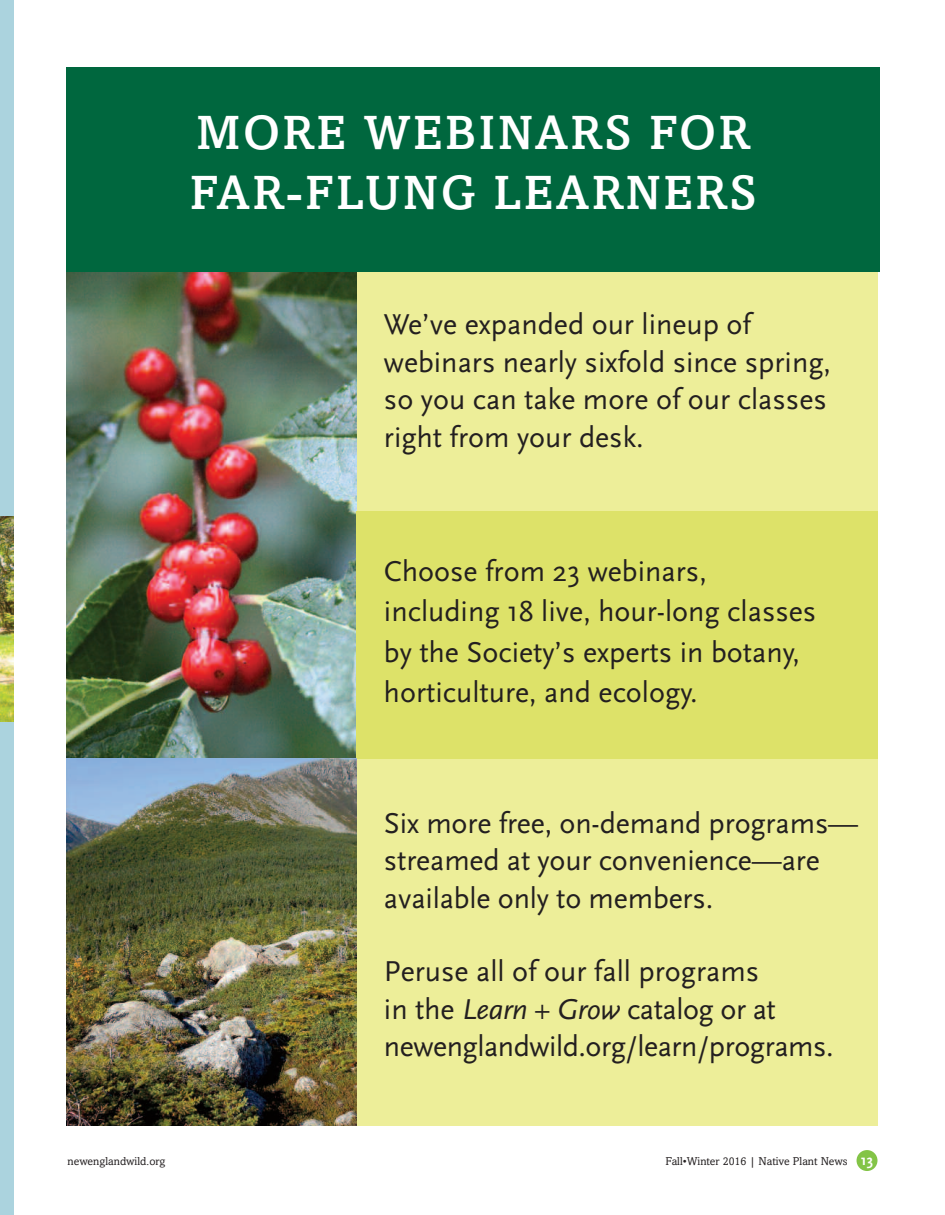
<style>
.page{position:relative;width:945px;height:1215px;background:#fff}
.page>*{position:absolute;margin:0;border:0;box-sizing:border-box;transform-origin:0 0}
.t1{font:500 48px/60.6px "Amasis MT Std";letter-spacing:.05em;color:#fff}
.t2{font:30px/37.5px "Scala Sans OT";color:#231f20}
.t3{font:11.4px "Amasis MT Std";color:#231f20}
.s1{font-style:italic}
.s2{font-family:"Scala Sans OT";font-weight:700;font-size:15px;color:#fff}
</style>
<div class="page">
<div style="left:0;top:0;width:13px;height:1215px;background:#abd3de"></div>
<div style="left:66px;top:69px;width:811px;height:1057px;background:#edee99"></div>
<img style="left:66px;top:272px;width:290px;height:854px">
<div style="left:66px;top:68px;width:814px;height:204px;background:#00673e"></div>
<div style="left:857px;top:1150px;width:21px;height:21px;background:#83c447;border-radius:50%"></div>
<div style="left:356px;top:511px;width:521px;height:247px;background:#dde269"></div>
<img style="left:0;top:517px;width:13px;height:205px">
<h1 class="t1" style="left:190px;top:107px;width:568px">MORE WEBINARS FOR<br>FAR-FLUNG LEARNERS</h1>
<p class="t2" style="left:384px;top:307px;width:449px">we’ve expanded our lineup of webinars nearly sixfold since spring, so you can take more of our classes right from your desk.</p>
<p class="t2" style="left:384px;top:551px;width:434px;line-height:40.5px">Choose from 23 webinars, including 18 live, hour-long classes by the society’s experts in botany, horticulture, and ecology.</p>
<p class="t2" style="left:384px;top:805px;width:476px">six more free, on-demand programs— streamed at your convenience—are available only to members.</p>
<p class="t2" style="left:384px;top:954px;width:451px">peruse all of our fall programs<br>in the <span class="s1">Learn + Grow</span> catalog or at newenglandwild.org/learn/programs.</p>
<p class="t3" style="left:67px;top:1157px;width:99px">newenglandwild.org</p>
<p class="t3" style="left:666px;top:1157px;width:209px">Fall•Winter 2016 | Native Plant News <span class="s2">13</span></p>
</div>
